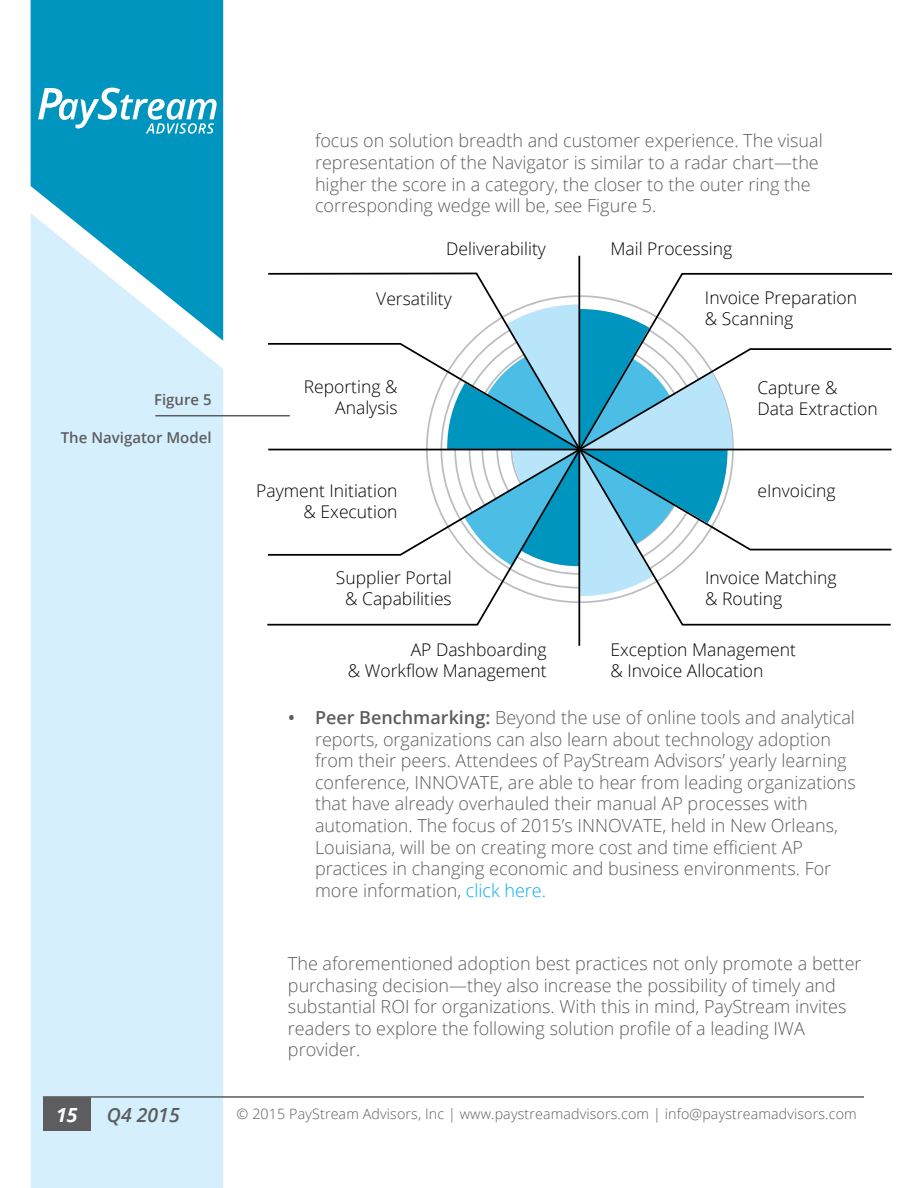
<style>
.page{position:relative;width:918px;height:1188px;background:#fff}
.page>*{position:absolute;margin:0;border:0;box-sizing:border-box;transform-origin:0 0}
.t1{font:italic 600 19.5px "Open Sans";color:#5b5d5f}
.t2{font:italic 700 19.5px "Open Sans";color:#fff}
.t3{font:300 18px/21.6px "Open Sans";color:#5b5d5f}
.t4{font:300 17.55px/21px "Open Sans";color:#000}
.t5{font:600 15px "Open Sans";color:#5d5d60}
.t6{font:300 14.25px "Open Sans";letter-spacing:.01em;color:#5b5d5f}
.s1{font-weight:600}
.s2{color:#00aeef}
</style>
<div class="page">
<div style="left:31px;top:341px;width:192px;height:847px;background:#d5f0fc"></div>
<svg style="left:31px;top:0;width:192px;height:341px;background:#3baecf"></svg>
<hr style="left:43px;top:1096px;width:821px;height:2px;background:#5d5d60">
<div style="left:43px;top:1098px;width:48px;height:33px;background:#5d5d60"></div>
<svg style="left:38px;top:88px;width:179px;height:46px"></svg>
<hr style="left:155px;top:415px;width:135px;height:1px;background:#5d5d60">
<hr style="left:578px;top:256px;width:2px;height:390px;background:#000">
<svg style="left:267px;top:272px;width:625px;height:354px"></svg>
<svg style="left:267px;top:342px;width:625px;height:5px"></svg>
<svg style="left:266px;top:347px;width:626px;height:210px"></svg>
<p class="t3" style="left:315px;top:130px;width:509px">focus on solution breadth and customer experience. The visual representation of the Navigator is similar to a radar chart—the higher the score in a category, the closer to the outer ring the corresponding wedge will be, see Figure 5.</p>
<p class="t5" style="left:154px;top:389px;width:59px">Figure 5</p>
<p class="t5" style="left:61px;top:427px;width:152px">The Navigator Model</p>
<p class="t4" style="left:446px;top:238px;width:101px">Deliverability</p>
<p class="t4" style="left:376px;top:287px;width:77px">Versatility</p>
<p class="t4" style="left:611px;top:238px;width:123px">Mail Processing</p>
<p class="t4" style="left:705px;top:287px;width:154px">Invoice Preparation &amp; Scanning</p>
<p class="t4" style="left:304px;top:376px;width:95px;text-align:right">Reporting &amp;<br>Analysis</p>
<p class="t4" style="left:757px;top:377px;width:122px">Capture &amp;<br>Data Extraction</p>
<p class="t4" style="left:256px;top:479px;width:143px;text-align:right">Payment Initiation &amp; Execution</p>
<p class="t4" style="left:757px;top:480px;width:80px">eInvoicing</p>
<p class="t4" style="left:336px;top:567px;width:117px;text-align:center">Supplier Portal &amp; Capabilities</p>
<p class="t4" style="left:705px;top:567px;width:133px">Invoice Matching &amp; Routing</p>
<p class="t4" style="left:348px;top:638px;width:200px;text-align:right">AP Dashboarding<br>&amp; Workflow Management</p>
<p class="t4" style="left:611px;top:638px;width:187px">Exception Management &amp; Invoice Allocation</p>
<p class="t3" style="left:315px;top:706px;width:542px;text-indent:-27px"><span class="s1">• Peer Benchmarking:</span> Beyond the use of online tools and analytical reports, organizations can also learn about technology adoption from their peers. Attendees of PayStream Advisors’ yearly learning conference, INNOVATE, are able to hear from leading organizations that have already overhauled their manual AP processes with automation. The focus of 2015’s INNOVATE, held in New Orleans, Louisiana, will be on creating more cost and time efficient AP practices in changing economic and business environments. For more information, <span class="s2">click here.</span></p>
<p class="t3" style="left:288px;top:952px;width:575px">The aforementioned adoption best practices not only promote a better purchasing decision—they also increase the possibility of timely and substantial ROI for organizations. With this in mind, PayStream invites readers to explore the following solution profile of a leading IWA provider.</p>
<p class="t2" style="left:56px;top:1101px;width:23px">15</p>
<p class="t1" style="left:107px;top:1101px;width:74px">Q4 2015</p>
<p class="t6" style="left:237px;top:1104px;width:622px">© 2015 PayStream Advisors, Inc | www.paystreamadvisors.com | info@paystreamadvisors.com</p>
</div>
